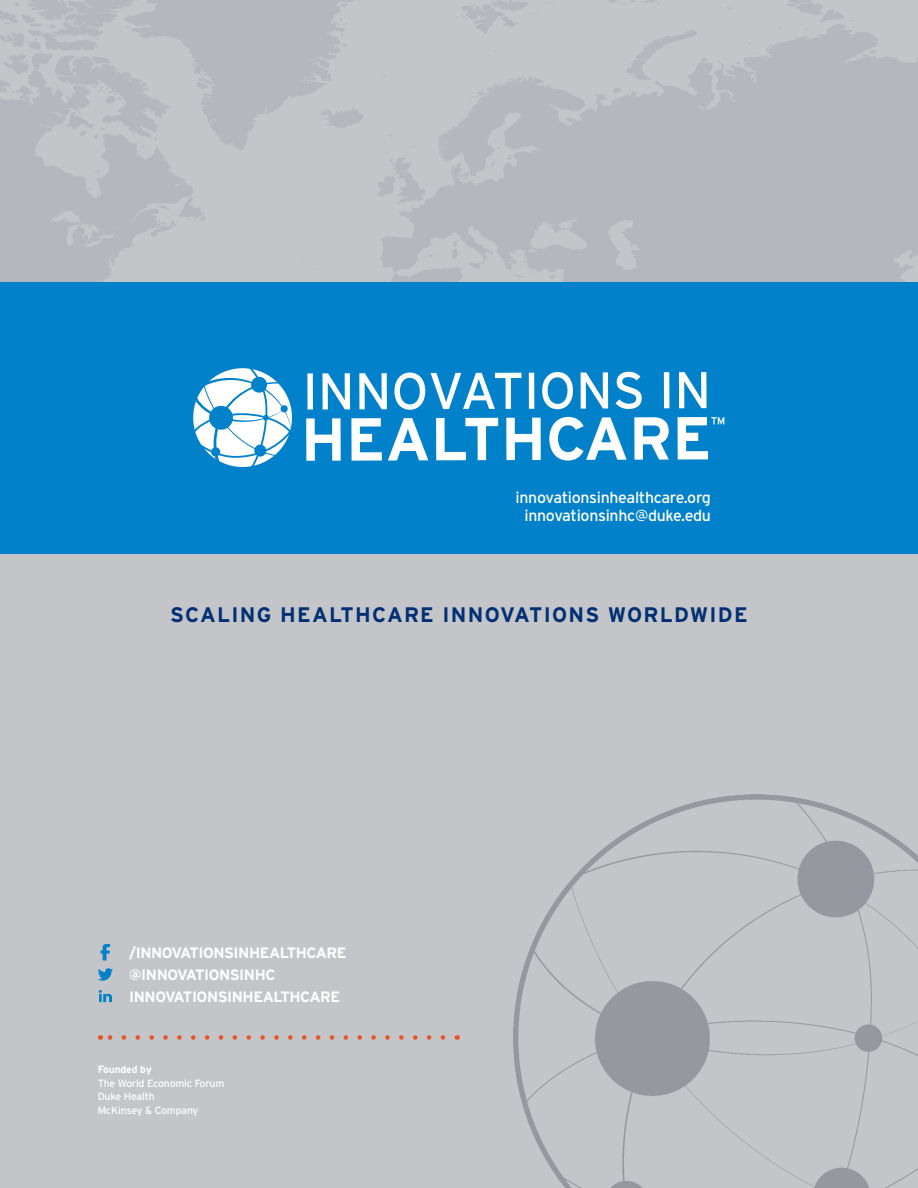
<style>
.page{position:relative;width:918px;height:1188px;background:#c3c5c8}
.page>*{position:absolute;margin:0;border:0;box-sizing:border-box;transform-origin:0 0}
.t1{font:700 60.45px "Interstate";letter-spacing:-.005em;color:#fff}
.t2{font:51.6px "Interstate";letter-spacing:-.005em;color:#fff}
.Paragraph_text{font:700 21px "Interstate";letter-spacing:.06em;color:#002f73}
.t3{font:18.3px "Interstate";color:#fff}
.Paragraph_text-2{font:15.9px "Interstate";letter-spacing:-.02em;color:#fff}
.Paragraph_text-3{font:700 15px "Interstate";letter-spacing:-.03em;color:#fff}
.Paragraph_text-4{font:10.5px "Interstate";letter-spacing:-.02em;color:#fff}
.Paragraph_text-5{font:700 10.5px "Interstate";letter-spacing:-.02em;color:#fff}
</style>
<div class="page">
<img style="left:513px;top:794px;width:405px;height:394px">
<svg style="left:107px;top:1035px;width:336px;height:5px"></svg>
<svg style="left:98px;top:968px;width:15px;height:13px"></svg>
<svg style="left:101px;top:944px;width:9px;height:17px"></svg>
<svg style="left:99px;top:990px;width:13px;height:12px"></svg>
<svg style="left:0;top:0;width:918px;height:283px;fill:#b4b7bb"></svg>
<div style="left:0;top:283px;width:918px;height:271px;background:#0081c9"></div>
<svg style="left:193px;top:368px;width:99px;height:99px;fill:#fff"></svg>
<p class="t2" style="left:303px;top:362px;width:410px">INNOVATIONS IN</p>
<p class="t1" style="left:301px;top:405px;width:412px">HEALTHCARE</p>
<p class="t3" style="left:711px;top:413px;width:16px">™</p>
<p class="Paragraph_text-2" style="left:516px;top:489px;width:197px">innovationsinhealthcare.org</p>
<p class="Paragraph_text-2" style="left:524px;top:507px;width:188px">innovationsinhc@duke.edu</p>
<p class="Paragraph_text" style="left:170px;top:603px;width:579px">SCALING HEALTHCARE INNOVATIONS WORLDWIDE</p>
<p class="Paragraph_text-3" style="left:129px;top:945px;width:219px">/INNOVATIONSINHEALTHCARE</p>
<p class="Paragraph_text-3" style="left:129px;top:966px;width:148px">@INNOVATIONSINHC</p>
<p class="Paragraph_text-3" style="left:129px;top:988px;width:213px">INNOVATIONSINHEALTHCARE</p>
<p class="Paragraph_text-5" style="left:98px;top:1064px;width:56px">Founded by</p>
<p class="Paragraph_text-4" style="left:98px;top:1077px;width:128px">The World Economic Forum</p>
<p class="Paragraph_text-4" style="left:98px;top:1091px;width:58px">Duke Health</p>
<p class="Paragraph_text-4" style="left:98px;top:1104px;width:102px">McKinsey &amp; Company</p>
</div>
